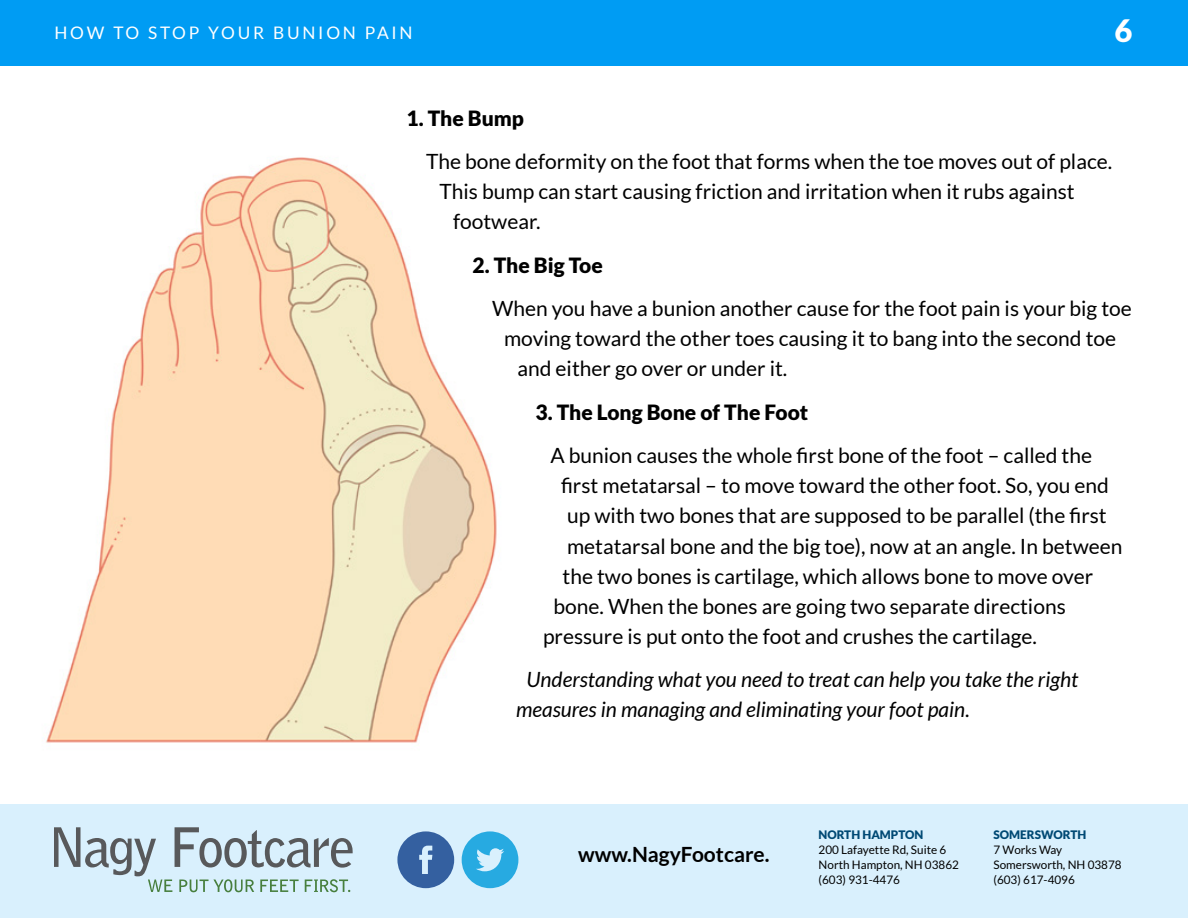
<style>
.page{position:relative;width:1188px;height:918px;background:#fff}
.page>*{position:absolute;margin:0;border:0;box-sizing:border-box;transform-origin:0 0}
.t1{font:900 30.9px "Lato";color:#fff}
.t2{font:21px "Lato";color:#000}
.t3{font:italic 21px/30px "Lato";color:#000}
.t4{font:900 21px "Lato";color:#000}
.t5{font:700 21px "Lato";color:#000}
.t6{font:17.25px "Lato";letter-spacing:.16em;color:#fff}
.t7{font:11.7px/15.1px "Lato";color:#000}
.t8{font:900 11.7px "Lato";color:#004974}
</style>
<div class="page">
<div style="left:0;top:0;width:1188px;height:65px;background:#009cf3"></div>
<div style="left:0;top:805px;width:1188px;height:113px;background:#d9f0fd"></div>
<svg style="left:54px;top:827px;width:299px;height:65px"></svg>
<svg style="left:397px;top:831px;width:57px;height:57px"></svg>
<svg style="left:462px;top:831px;width:56px;height:57px"></svg>
<img style="left:46px;top:157px;width:451px;height:586px">
<p class="t6" style="left:54px;top:23px;width:360px">HOW TO STOP YOUR BUNION PAIN</p>
<h1 class="t1" style="left:1115px;top:13px;width:19px">6</h1>
<p class="t4" style="left:406px;top:106px;width:119px">1. The Bump</p>
<p class="t2" style="left:426px;top:150px;width:688px">The bone deformity on the foot that forms when the toe moves out of place.</p>
<p class="t2" style="left:440px;top:180px;width:637px">This bump can start causing friction and irritation when it rubs against</p>
<p class="t2" style="left:453px;top:210px;width:89px">footwear.</p>
<p class="t4" style="left:473px;top:253px;width:132px">2. The Big Toe</p>
<p class="t2" style="left:492px;top:297px;width:641px">When you have a bunion another cause for the foot pain is your big toe</p>
<p class="t2" style="left:504px;top:327px;width:614px">moving toward the other toes causing it to bang into the second toe</p>
<p class="t2" style="left:518px;top:357px;width:271px">and either go over or under it.</p>
<p class="t4" style="left:536px;top:400px;width:274px">3. The Long Bone of The Foot</p>
<p class="t2" style="left:551px;top:444px;width:543px">A bunion causes the whole first bone of the foot – called the</p>
<p class="t2" style="left:561px;top:474px;width:549px">first metatarsal – to move toward the other foot. So, you end</p>
<p class="t2" style="left:567px;top:504px;width:541px">up with two bones that are supposed to be parallel (the first</p>
<p class="t2" style="left:567px;top:534px;width:557px">metatarsal bone and the big toe), now at an angle. In between</p>
<p class="t2" style="left:563px;top:564px;width:532px">the two bones is cartilage, which allows bone to move over</p>
<p class="t2" style="left:554px;top:594px;width:514px">bone. When the bones are going two separate directions</p>
<p class="t2" style="left:543px;top:624px;width:495px">pressure is put onto the foot and crushes the cartilage.</p>
<p class="t3" style="left:516px;top:665px;width:564px;text-indent:10px">Understanding what you need to treat can help you take the right measures in managing and eliminating your foot pain.</p>
<p class="t5" style="left:578px;top:843px;width:193px">www.NagyFootcare.</p>
<p class="t8" style="left:819px;top:828px;width:106px">NORTH HAMPTON</p>
<p class="t7" style="left:819px;top:842px;width:142px">200 Lafayette Rd, Suite 6<br>North Hampton, NH 03862 (603) 931-4476</p>
<p class="t8" style="left:994px;top:828px;width:94px">SOMERSWORTH</p>
<p class="t7" style="left:994px;top:842px;width:130px">7 Works Way<br>Somersworth, NH 03878 (603) 617-4096</p>
</div>
